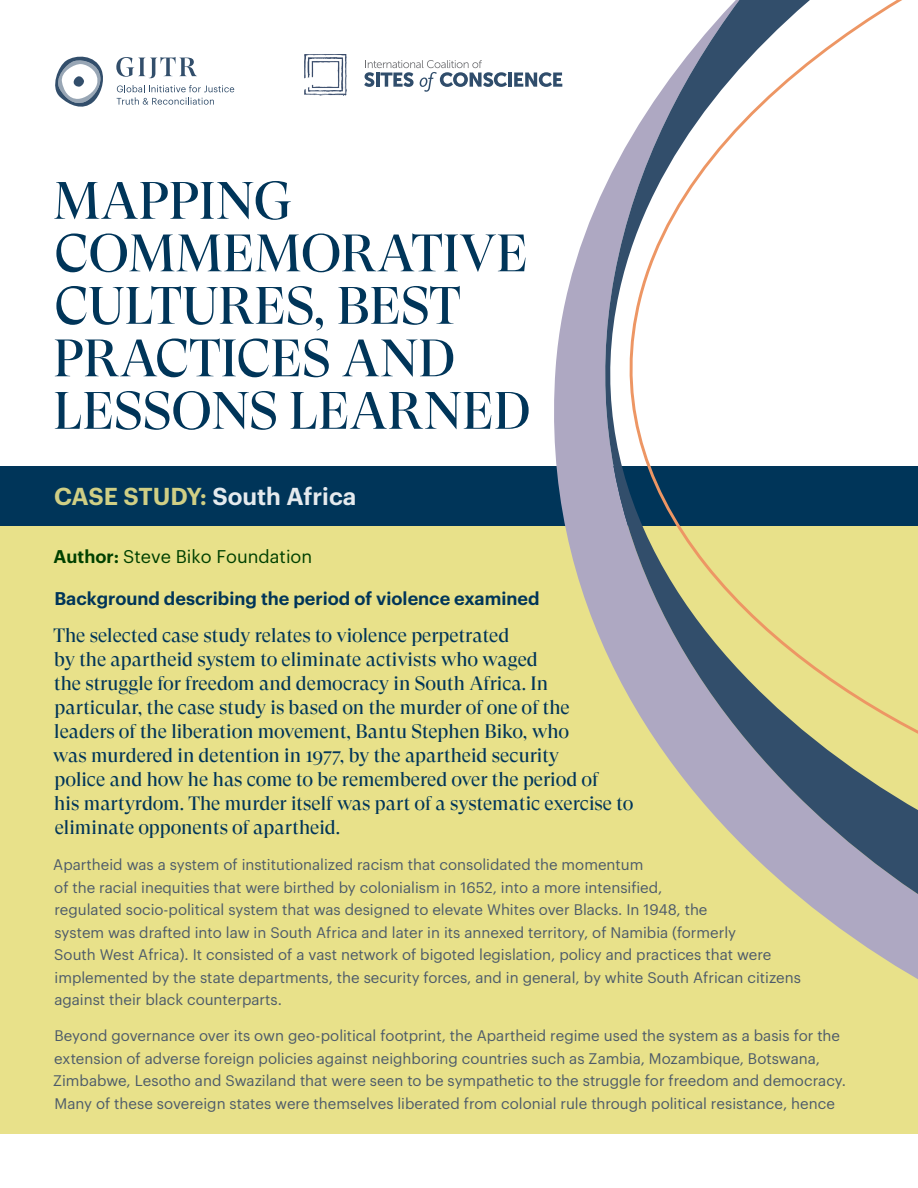
<style>
.page{position:relative;width:918px;height:1188px;background:#fff}
.page>*{position:absolute;margin:0;border:0;box-sizing:border-box;transform-origin:0 0}
.t1{font:52.5px/52.5px "GT Super Display";color:#003559}
.t2{font:600 24px "Graphik";color:#fff}
.t3{font:19.5px/24px "GT Super Display";color:#003559}
.t4{font:600 18px "Graphik";color:#003559}
.t5{font:18px "Graphik";color:#004000}
.t6{font:15px/22.5px "Graphik";color:#4d5b6a}
.s1{color:#e8e18a}
.s2{font-weight:600}
</style>
<div class="page">
<div style="left:0;top:466px;width:918px;height:60px;background:#003559"></div>
<div style="left:0;top:526px;width:918px;height:608px;background:#e8e18a"></div>
<svg style="left:554px;top:73px;width:364px;height:906px"></svg>
<svg style="left:615px;top:0;width:303px;height:822px"></svg>
<svg style="left:117px;top:85px;width:117px;height:20px"></svg>
<svg style="left:116px;top:57px;width:81px;height:21px"></svg>
<svg style="left:55px;top:56px;width:48px;height:51px"></svg>
<img style="left:305px;top:54px;width:41px;height:41px">
<svg style="left:364px;top:60px;width:143px;height:32px"></svg>
<hr style="left:508px;top:73px;width:4px;height:14px;background:#304d6b">
<svg style="left:514px;top:72px;width:48px;height:15px"></svg>
<h1 class="t1" style="left:53px;top:176px;width:479px">MAPPING<br>COMMEMORATIVE<br>CULTURES, BEST<br>PRACTICES AND<br>LESSONS LEARNED</h1>
<h2 class="t2" style="left:54px;top:478px;width:304px"><span class="s1">CASE STUDY:</span> South Africa</h2>
<p class="t5" style="left:54px;top:543px;width:260px"><span class="s2">Author:</span> Steve Biko Foundation</p>
<p class="t4" style="left:54px;top:584px;width:487px">Background describing the period of violence examined</p>
<p class="t3" style="left:53px;top:624px;width:582px">The selected case study relates to violence perpetrated<br>by the apartheid system to eliminate activists who waged<br>the struggle for freedom and democracy in South Africa. In particular, the case study is based on the murder of one of the leaders of the liberation movement, Bantu Stephen Biko, who<br>was murdered in detention in 1977, by the apartheid security<br>police and how he has come to be remembered over the period of<br>his martyrdom. The murder itself was part of a systematic exercise to eliminate opponents of apartheid.</p>
<p class="t6" style="left:53px;top:852px;width:749px">Apartheid was a system of institutionalized racism that consolidated the momentum<br>of the racial inequities that were birthed by colonialism in 1652, into a more intensified,<br>regulated socio-political system that was designed to elevate Whites over Blacks. In 1948, the<br>system was drafted into law in South Africa and later in its annexed territory, of Namibia (formerly<br>South West Africa). It consisted of a vast network of bigoted legislation, policy and practices that were implemented by the state departments, the security forces, and in general, by white South African citizens against their black counterparts.</p>
<p class="t6" style="left:53px;top:1023px;width:794px">Beyond governance over its own geo-political footprint, the Apartheid regime used the system as a basis for the extension of adverse foreign policies against neighboring countries such as Zambia, Mozambique, Botswana, Zimbabwe, Lesotho and Swaziland that were seen to be sympathetic to the struggle for freedom and democracy.<br>Many of these sovereign states were themselves liberated from colonial rule through political resistance, hence</p>
</div>
